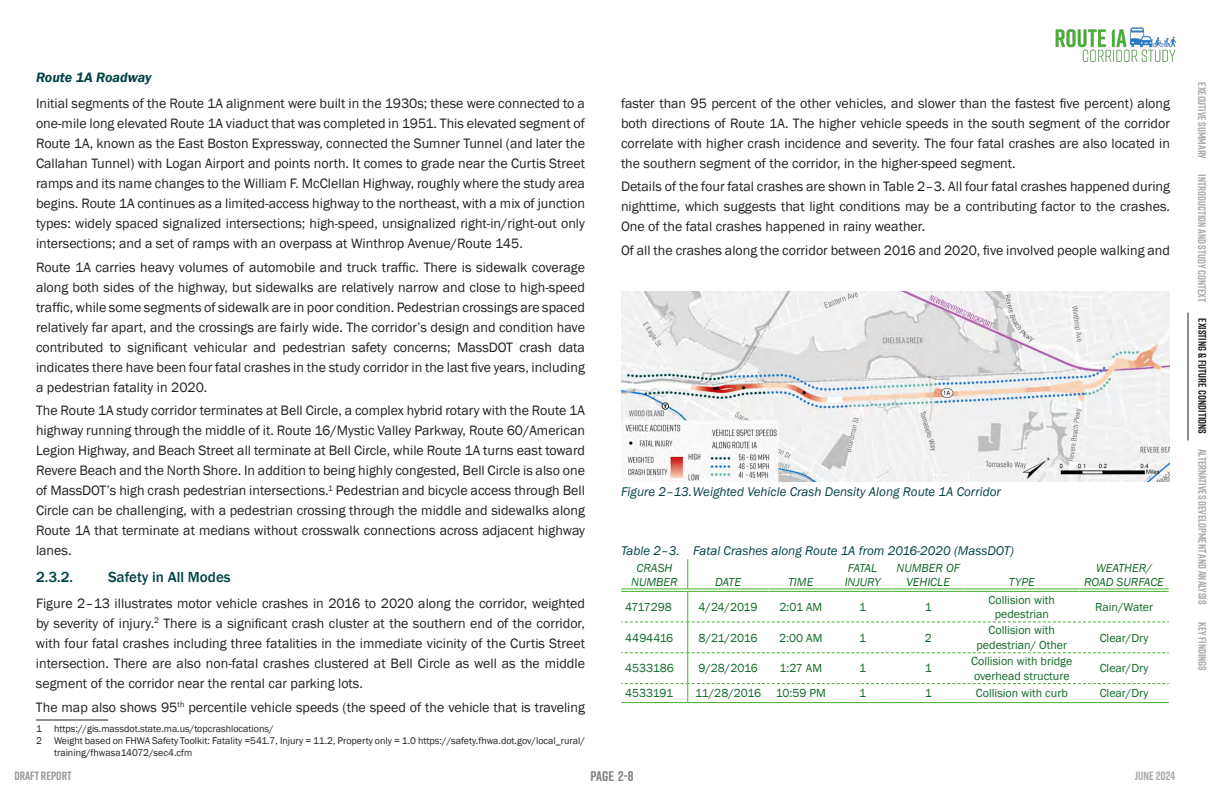
<style>
.page{position:relative;width:1224px;height:792px;background:#fff}
.page>*{position:absolute;margin:0;border:0;box-sizing:border-box;transform-origin:0 0}
.t1{font:500 15px "Franklin Gothic";color:#004245}
.text{font:14px/20px "Franklin Gothic";color:#231f20;text-align:justify}
.Title_4{font:italic 600 14px "Franklin Gothic";color:#004245}
.t2{font:700 14px "Rift";color:#808285}
.t3{font:italic 13px "Franklin Gothic";color:#004245}
.t4{font:12px/14.4px "Franklin Gothic";color:#106827;text-align:center}
.t5{font:italic 12px/14.4px "Franklin Gothic";color:#106827;text-align:center}
.t6{font:700 12px "Rift";color:#97999c}
.t7{font:700 12px "Rift";color:#a8a9ad}
.t8{font:12px "Franklin Gothic";letter-spacing:-.03em;color:#106827}
.t9{font:700 11px "Rift";color:#a8a9ad}
.t10{font:700 11px "Rift";color:#231f20}
.Footnote{font:10px/12px "Franklin Gothic";color:#231f20}
</style>
<div class="page">
<hr style="left:1188px;top:313px;width:1px;height:127px;background:#231f20">
<img style="left:1055px;top:27px;width:121px;height:36px">
<hr style="left:36px;top:720px;width:72px;height:1px;background:#231f20">
<img style="left:621px;top:292px;width:549px;height:189px">
<svg style="left:621px;top:621px;width:548px;height:1px"></svg>
<svg style="left:621px;top:652px;width:548px;height:1px"></svg>
<hr style="left:687px;top:559px;width:1px;height:30px;background:#45b030">
<hr style="left:687px;top:592px;width:1px;height:30px;background:#45b030">
<hr style="left:687px;top:622px;width:1px;height:31px;background:#45b030">
<hr style="left:687px;top:653px;width:1px;height:31px;background:#45b030">
<svg style="left:621px;top:683px;width:548px;height:19px"></svg>
<hr style="left:621px;top:589px;width:67px;height:1px;background:#45b030">
<hr style="left:621px;top:591px;width:67px;height:1px;background:#45b030">
<hr style="left:688px;top:589px;width:80px;height:1px;background:#45b030">
<hr style="left:688px;top:591px;width:80px;height:1px;background:#45b030">
<hr style="left:768px;top:589px;width:65px;height:1px;background:#45b030">
<hr style="left:768px;top:591px;width:65px;height:1px;background:#45b030">
<hr style="left:833px;top:589px;width:59px;height:1px;background:#45b030">
<hr style="left:833px;top:591px;width:59px;height:1px;background:#45b030">
<hr style="left:892px;top:589px;width:72px;height:1px;background:#45b030">
<hr style="left:892px;top:591px;width:72px;height:1px;background:#45b030">
<hr style="left:964px;top:589px;width:115px;height:1px;background:#45b030">
<hr style="left:964px;top:591px;width:115px;height:1px;background:#45b030">
<hr style="left:1079px;top:589px;width:90px;height:1px;background:#45b030">
<hr style="left:1079px;top:591px;width:90px;height:1px;background:#45b030">
<hr style="left:621px;top:702px;width:67px;height:1px;background:#45b030">
<hr style="left:688px;top:702px;width:80px;height:1px;background:#45b030">
<hr style="left:768px;top:702px;width:65px;height:1px;background:#45b030">
<hr style="left:833px;top:702px;width:59px;height:1px;background:#45b030">
<hr style="left:892px;top:702px;width:72px;height:1px;background:#45b030">
<hr style="left:964px;top:702px;width:115px;height:1px;background:#45b030">
<hr style="left:1079px;top:702px;width:90px;height:1px;background:#45b030">
<p class="Title_4" style="left:36px;top:68px;width:117px">Route 1A Roadway</p>
<p class="text" style="left:36px;top:94px;width:551px">Initial segments of the Route 1A alignment were built in the 1930s; these were connected to a one-mile long elevated Route 1A viaduct that was completed in 1951. This elevated segment of Route 1A, known as the East Boston Expressway, connected the Sumner Tunnel (and later the Callahan Tunnel) with Logan Airport and points north. It comes to grade near the Curtis Street ramps and its name changes to the William F. McClellan Highway, roughly where the study area begins. Route 1A continues as a limited-access highway to the northeast, with a mix of junction types: widely spaced signalized intersections; high-speed, unsignalized right-in/right-out only intersections; and a set of ramps with an overpass at Winthrop Avenue/Route 145.</p>
<p class="text" style="left:36px;top:257px;width:551px">Route 1A carries heavy volumes of automobile and truck traffic. There is sidewalk coverage along both sides of the highway, but sidewalks are relatively narrow and close to high-speed traffic, while some segments of sidewalk are in poor condition. Pedestrian crossings are spaced relatively far apart, and the crossings are fairly wide. The corridor’s design and condition have contributed to significant vehicular and pedestrian safety concerns; MassDOT crash data indicates there have been four fatal crashes in the study corridor in the last five years, including a pedestrian fatality in 2020.</p>
<p class="text" style="left:36px;top:401px;width:551px">The Route 1A study corridor terminates at Bell Circle, a complex hybrid rotary with the Route 1A highway running through the middle of it. Route 16/Mystic Valley Parkway, Route 60/American Legion Highway, and Beach Street all terminate at Bell Circle, while Route 1A turns east toward Revere Beach and the North Shore. In addition to being highly congested, Bell Circle is also one of MassDOT’s high crash pedestrian intersections.<sup>1</sup> Pedestrian and bicycle access through Bell Circle can be challenging, with a pedestrian crossing through the middle and sidewalks along Route 1A that terminate at medians without crosswalk connections across adjacent highway lanes.</p>
<p class="t1" style="left:36px;top:567px;width:39px">2.3.2.</p>
<p class="t1" style="left:108px;top:567px;width:124px">Safety in All Modes</p>
<p class="text" style="left:36px;top:594px;width:551px">Figure 2–13 illustrates motor vehicle crashes in 2016 to 2020 along the corridor, weighted by severity of injury.<sup>2</sup> There is a significant crash cluster at the southern end of the corridor, with four fatal crashes including three fatalities in the immediate vicinity of the Curtis Street intersection. There are also non-fatal crashes clustered at Bell Circle as well as the middle segment of the corridor near the rental car parking lots.</p>
<p class="text" style="left:36px;top:697px;width:551px">The map also shows 95<sup>th</sup> percentile vehicle speeds (the speed of the vehicle that is traveling</p>
<p class="Footnote" style="left:36px;top:723px;width:239px">1 https://gis.massdot.state.ma.us/topcrashlocations/</p>
<p class="Footnote" style="left:54px;top:735px;width:533px;text-indent:-18px">2 Weight based on FHWA Safety Toolkit: Fatality =541.7, Injury = 11.2, Property only = 1.0 https://safety.fhwa.dot.gov/local_rural/ training/fhwasa14072/sec4.cfm</p>
<p class="text" style="left:621px;top:93px;width:551px">faster than 95 percent of the other vehicles, and slower than the fastest five percent) along both directions of Route 1A. The higher vehicle speeds in the south segment of the corridor correlate with higher crash incidence and severity. The four fatal crashes are also located in the southern segment of the corridor, in the higher-speed segment.</p>
<p class="text" style="left:621px;top:177px;width:551px">Details of the four fatal crashes are shown in Table 2–3. All four fatal crashes happened during nighttime, which suggests that light conditions may be a contributing factor to the crashes.<br>One of the fatal crashes happened in rainy weather.</p>
<p class="text" style="left:621px;top:241px;width:551px">Of all the crashes along the corridor between 2016 and 2020, five involved people walking and</p>
<p class="t3" style="left:621px;top:484px;width:381px">Figure 2–13.Weighted Vehicle Crash Density Along Route 1A Corridor</p>
<p class="t3" style="left:621px;top:543px;width:394px">Table 2–3. Fatal Crashes along Route 1A from 2016-2020 (MassDOT)</p>
<p class="t5" style="left:631px;top:561px;width:48px">CRASH<br>NUMBER</p>
<p class="t5" style="left:845px;top:561px;width:38px;text-align:left">FATAL<br>INJURY</p>
<p class="t5" style="left:896px;top:561px;width:65px">NUMBER OF<br>VEHICLE</p>
<p class="t5" style="left:715px;top:575px;width:28px">DATE</p>
<p class="t5" style="left:788px;top:575px;width:27px">TIME</p>
<p class="t5" style="left:1009px;top:575px;width:27px">TYPE</p>
<p class="t5" style="left:1084px;top:561px;width:81px">WEATHER/<br>ROAD SURFACE</p>
<p class="t8" style="left:625px;top:599px;width:48px">4717298</p>
<p class="t4" style="left:699px;top:600px;width:61px">4/24/2019</p>
<p class="t4" style="left:779px;top:600px;width:44px">2:01 AM</p>
<p class="t4" style="left:859px;top:600px;width:9px">1</p>
<p class="t4" style="left:925px;top:600px;width:9px">1</p>
<p class="t4" style="left:989px;top:593px;width:68px">Collision with pedestrian</p>
<p class="t4" style="left:1095px;top:600px;width:59px">Rain/Water</p>
<p class="t4" style="left:625px;top:631px;width:50px">4494416</p>
<p class="t4" style="left:699px;top:631px;width:60px">8/21/2016</p>
<p class="t4" style="left:779px;top:631px;width:45px">2:00 AM</p>
<p class="t4" style="left:859px;top:631px;width:9px">1</p>
<p class="t4" style="left:925px;top:631px;width:9px">2</p>
<p class="t4" style="left:977px;top:623px;width:92px">Collision with pedestrian/ Other</p>
<p class="t4" style="left:1100px;top:631px;width:50px">Clear/Dry</p>
<p class="t4" style="left:625px;top:661px;width:50px">4533186</p>
<p class="t4" style="left:698px;top:661px;width:61px">9/28/2016</p>
<p class="t4" style="left:779px;top:661px;width:44px">1:27 AM</p>
<p class="t4" style="left:859px;top:661px;width:9px">1</p>
<p class="t4" style="left:925px;top:661px;width:9px">1</p>
<p class="t4" style="left:971px;top:654px;width:103px;text-align:left">Collision with bridge overhead structure</p>
<p class="t4" style="left:1100px;top:661px;width:50px">Clear/Dry</p>
<p class="t4" style="left:625px;top:686px;width:50px">4533191</p>
<p class="t4" style="left:695px;top:686px;width:68px">11/28/2016</p>
<p class="t4" style="left:776px;top:686px;width:52px">10:59 PM</p>
<p class="t4" style="left:859px;top:686px;width:9px">1</p>
<p class="t4" style="left:925px;top:686px;width:9px">1</p>
<p class="t4" style="left:976px;top:686px;width:93px">Collision with curb</p>
<p class="t4" style="left:1100px;top:686px;width:50px">Clear/Dry</p>
<p class="t6" style="left:14px;top:767px;width:59px">DRAFT REPORT</p>
<p class="t2" style="left:591px;top:766px;width:44px">PAGE 2-8</p>
<p class="t7" style="left:1135px;top:767px;width:42px">JUNE 2024</p>
<p class="t9" style="left:1210px;top:82px;width:78px;rotate:90deg">EXECUTIVE SUMMARY</p>
<p class="t9" style="left:1210px;top:174px;width:129px;rotate:90deg">INTRODUCTION AND STUDY CONTEXT</p>
<p class="t10" style="left:1210px;top:318px;width:117px;rotate:90deg">EXISTING &amp; FUTURE CONDITIONS</p>
<p class="t9" style="left:1210px;top:449px;width:157px;rotate:90deg">ALTERNATIVES DEVELOPMENT AND ANALYSIS</p>
<p class="t9" style="left:1210px;top:622px;width:51px;rotate:90deg">KEY FINDINGS</p>
</div>
